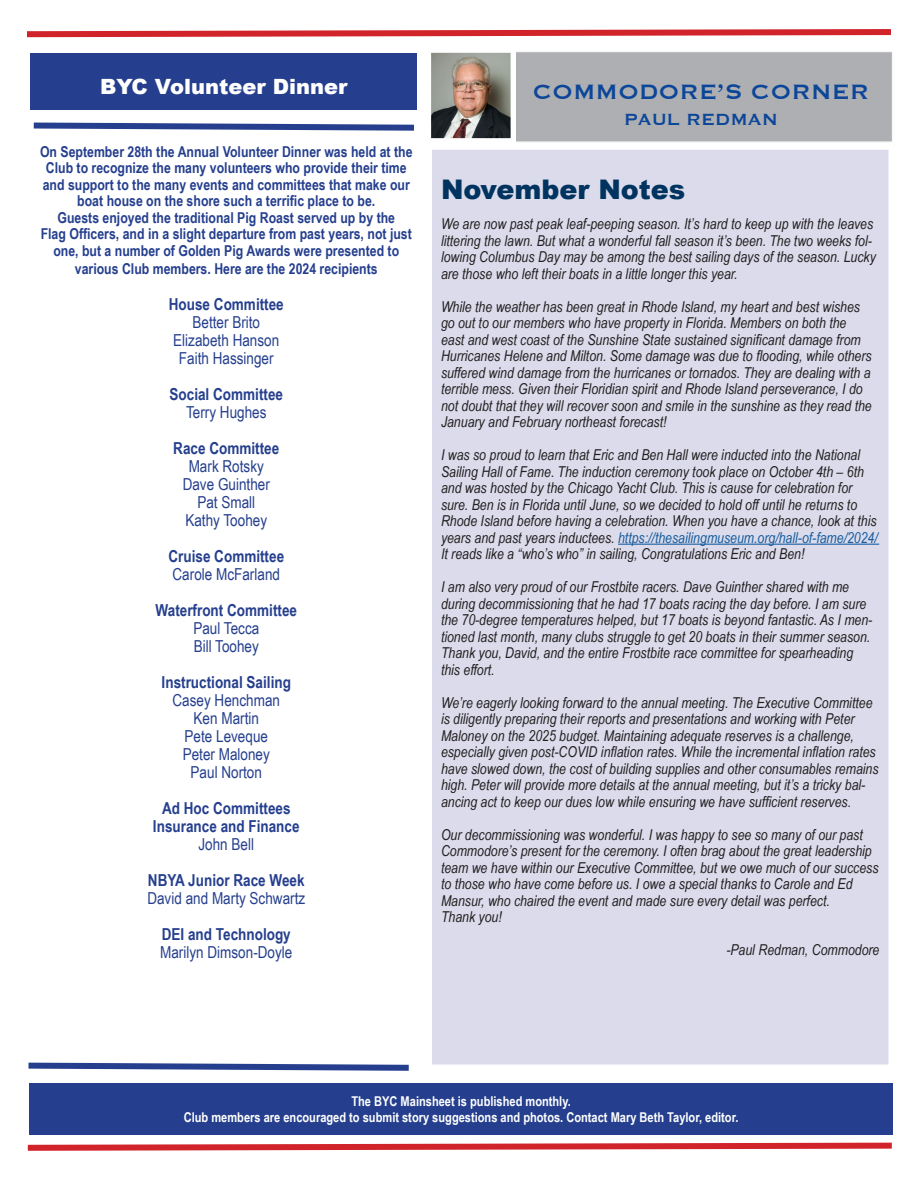
<style>
.page{position:relative;width:918px;height:1188px;background:#fff}
.page>*{position:absolute;margin:0;border:0;box-sizing:border-box;transform-origin:0 0}
.t1{font:27px "Copperplate";color:#0c4698}
.t2{font:900 27px "Arial";color:#00335f}
.t3{font:900 21px "Arial";color:#fff}
.t4{font:21px "Copperplate";color:#0c4698}
.t5{font:16.5px "Arial Narrow";color:#253f8e}
.t6{font:700 16.5px "Arial Narrow";color:#253f8e}
.t7{font:italic 15px/16.5px "Arial Narrow";color:#231f20}
.t8{font:700 15px/16.5px "Arial Narrow";color:#253f8e;text-align:center}
.t9{font:700 13.5px "Arial Narrow";color:#fff}
.s1{color:#175d9e}
</style>
<div class="page">
<div style="left:436px;top:154px;width:448px;height:906px;background:#dbdbeb"></div>
<hr style="left:618px;top:544px;width:261px;height:1px;background:#175d9e">
<div style="left:432px;top:150px;width:456px;height:915px;border:9px solid #dbdbeb"></div>
<div style="left:507px;top:51px;width:386px;height:92px;background:#aeafb3;border:2px solid #f7f7f8"></div>
<img style="left:431px;top:51px;width:85px;height:92px">
<svg style="left:27px;top:29px;width:864px;height:9px"></svg>
<svg style="left:27px;top:1142px;width:865px;height:9px"></svg>
<div style="left:31px;top:54px;width:386px;height:56px;background:#253f8e"></div>
<div style="left:29px;top:1083px;width:864px;height:52px;background:#253f8e"></div>
<svg style="left:28px;top:1062px;width:381px;height:9px"></svg>
<svg style="left:33px;top:122px;width:381px;height:9px"></svg>
<p class="t3" style="left:100px;top:71px;width:249px">BYC Volunteer Dinner</p>
<p class="t8" style="left:40px;top:142px;width:374px">On September 28th the Annual Volunteer Dinner was held at the Club to recognize the many volunteers who provide their time and support to the many events and committees that make our boat house on the shore such a terrific place to be.</p>
<p class="t8" style="left:57px;top:208px;width:339px">Guests enjoyed the traditional Pig Roast served up by the</p>
<p class="t8" style="left:41px;top:225px;width:373px">Flag Officers, and in a slight departure from past years, not just one, but a number of Golden Pig Awards were presented to</p>
<p class="t8" style="left:75px;top:259px;width:304px">various Club members. Here are the 2024 recipients</p>
<p class="t6" style="left:169px;top:291px;width:117px">House Committee</p>
<p class="t5" style="left:192px;top:310px;width:69px">Better Brito</p>
<p class="t5" style="left:173px;top:328px;width:108px">Elizabeth Hanson</p>
<p class="t5" style="left:179px;top:346px;width:96px">Faith Hassinger</p>
<p class="t6" style="left:170px;top:381px;width:115px">Social Committee</p>
<p class="t5" style="left:186px;top:400px;width:82px">Terry Hughes</p>
<p class="t6" style="left:173px;top:435px;width:108px">Race Committee</p>
<p class="t5" style="left:189px;top:454px;width:77px">Mark Rotsky</p>
<p class="t5" style="left:183px;top:472px;width:89px">Dave Guinther</p>
<p class="t5" style="left:197px;top:490px;width:59px">Pat Small</p>
<p class="t5" style="left:185px;top:508px;width:83px">Kathy Toohey</p>
<p class="t6" style="left:168px;top:543px;width:117px">Cruise Committee</p>
<p class="t5" style="left:173px;top:562px;width:109px">Carole McFarland</p>
<p class="t6" style="left:156px;top:597px;width:143px">Waterfront Committee</p>
<p class="t5" style="left:193px;top:616px;width:67px">Paul Tecca</p>
<p class="t5" style="left:194px;top:634px;width:67px">Bill Toohey</p>
<p class="t6" style="left:162px;top:669px;width:131px">Instructional Sailing</p>
<p class="t5" style="left:173px;top:688px;width:109px">Casey Henchman</p>
<p class="t5" style="left:194px;top:706px;width:67px">Ken Martin</p>
<p class="t5" style="left:185px;top:724px;width:85px">Pete Leveque</p>
<p class="t5" style="left:183px;top:742px;width:89px">Peter Maloney</p>
<p class="t5" style="left:191px;top:760px;width:73px">Paul Norton</p>
<p class="t6" style="left:162px;top:795px;width:130px">Ad Hoc Committees</p>
<p class="t6" style="left:153px;top:813px;width:148px">Insurance and Finance</p>
<p class="t5" style="left:198px;top:832px;width:57px">John Bell</p>
<p class="t6" style="left:148px;top:867px;width:158px">NBYA Junior Race Week</p>
<p class="t5" style="left:147px;top:886px;width:159px">David and Marty Schwartz</p>
<p class="t6" style="left:162px;top:921px;width:131px">DEI and Technology</p>
<p class="t5" style="left:160px;top:940px;width:134px">Marilyn Dimson-Doyle</p>
<p class="t1" style="left:533px;top:74px;width:338px">COMMODORE’S CORNER</p>
<p class="t4" style="left:624px;top:105px;width:156px">PAUL REDMAN</p>
<p class="t2" style="left:441px;top:170px;width:246px">November Notes</p>
<p class="t7" style="left:441px;top:215px;width:436px">We are now past peak leaf-peeping season. It’s hard to keep up with the leaves littering the lawn. But what a wonderful fall season it’s been. The two weeks fol&shy;lowing Columbus Day may be among the best sailing days of the season. Lucky are those who left their boats in a little longer this year.</p>
<p class="t7" style="left:441px;top:298px;width:432px">While the weather has been great in Rhode Island, my heart and best wishes go out to our members who have property in Florida. Members on both the east and west coast of the Sunshine State sustained significant damage from Hurricanes Helene and Milton. Some damage was due to flooding, while others suffered wind damage from the hurricanes or tornados. They are dealing with a terrible mess. Given their Floridian spirit and Rhode Island perseverance, I do not doubt that they will recover soon and smile in the sunshine as they read the January and February northeast forecast!</p>
<p class="t7" style="left:441px;top:446px;width:438px">I was so proud to learn that Eric and Ben Hall were inducted into the National Sailing Hall of Fame. The induction ceremony took place on October 4th – 6th and was hosted by the Chicago Yacht Club. This is cause for celebration for sure. Ben is in Florida until June, so we decided to hold off until he returns to Rhode Island before having a celebration. When you have a chance, look at this years and past years inductees. <span class="s1">https://thesailingmuseum.org/hall-of-fame/2024/ </span>It reads like a “who’s who” in sailing, Congratulations Eric and Ben!</p>
<p class="t7" style="left:441px;top:578px;width:433px">I am also very proud of our Frostbite racers. Dave Guinther shared with me during decommissioning that he had 17 boats racing the day before. I am sure the 70-degree temperatures helped, but 17 boats is beyond fantastic. As I men&shy;tioned last month, many clubs struggle to get 20 boats in their summer season.<br>Thank you, David, and the entire Frostbite race committee for spearheading</p>
<p class="t7" style="left:441px;top:661px;width:55px">this effort.</p>
<p class="t7" style="left:441px;top:694px;width:439px">We’re eagerly looking forward to the annual meeting. The Executive Committee is diligently preparing their reports and presentations and working with Peter Maloney on the 2025 budget. Maintaining adequate reserves is a challenge, especially given post-COVID inflation rates. While the incremental inflation rates have slowed down, the cost of building supplies and other consumables remains high. Peter will provide more details at the annual meeting, but it’s a tricky bal&shy;ancing act to keep our dues low while ensuring we have sufficient reserves.</p>
<p class="t7" style="left:441px;top:826px;width:439px">Our decommissioning was wonderful. I was happy to see so many of our past Commodore’s present for the ceremony. I often brag about the great leadership team we have within our Executive Committee, but we owe much of our success to those who have come before us. I owe a special thanks to Carole and Ed Mansur, who chaired the event and made sure every detail was perfect.</p>
<p class="t7" style="left:441px;top:908px;width:62px">Thank you!</p>
<p class="t7" style="left:726px;top:941px;width:155px">-Paul Redman, Commodore</p>
<p class="t9" style="left:351px;top:1091px;width:221px">The BYC Mainsheet is published monthly.</p>
<p class="t9" style="left:184px;top:1107px;width:556px">Club members are encouraged to submit story suggestions and photos. Contact Mary Beth Taylor, editor.</p>
</div>
